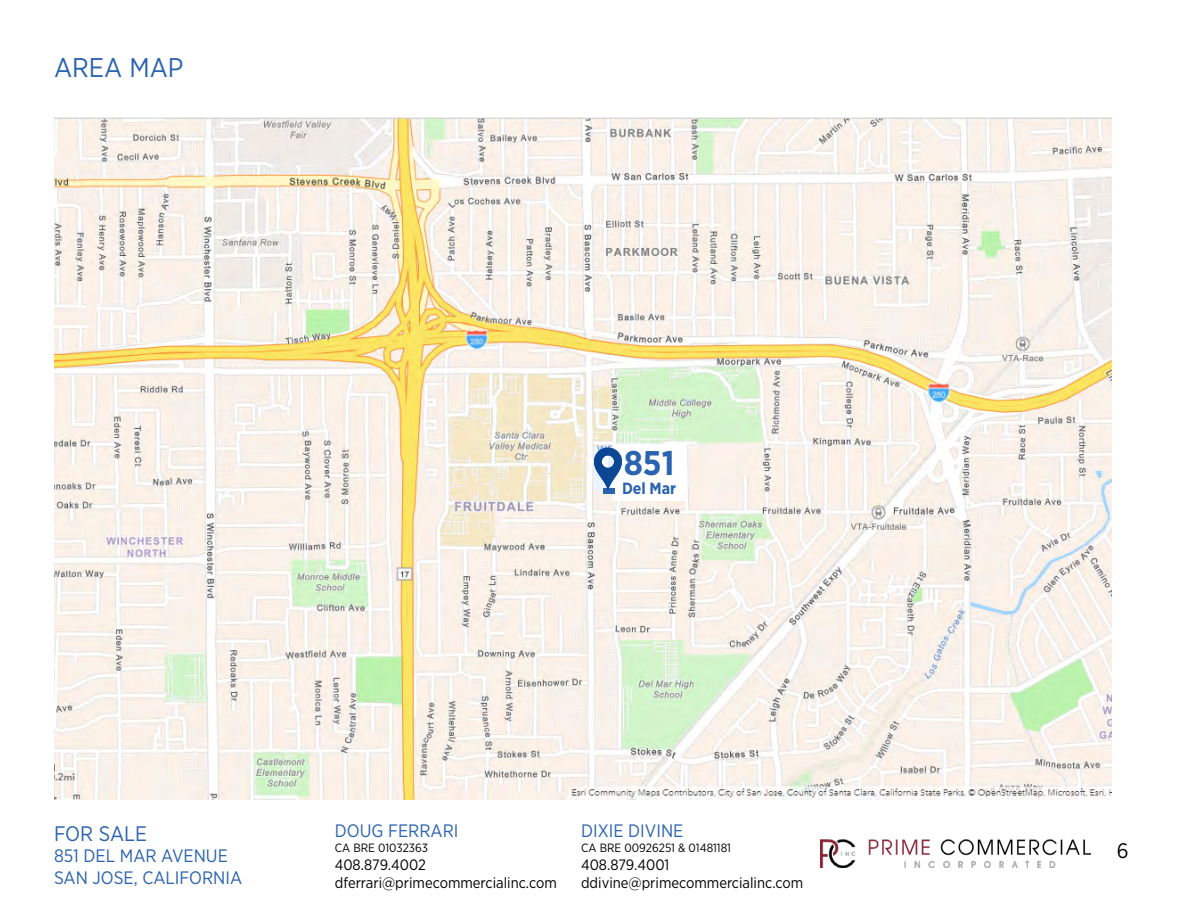
<style>
.page{position:relative;width:1188px;height:918px;background:#fff}
.page>*{position:absolute;margin:0;border:0;box-sizing:border-box;transform-origin:0 0}
.t1{font:700 34.2px "Gotham Narrow";color:#2a63b0}
.t2{font:27px "Gotham Narrow";color:#2a63b0}
.t3{font:21px "Gotham Narrow";color:#2a63b0}
.t4{font:21px "Gotham Narrow";color:#000}
.t5{font:18px/21.6px "Gotham Narrow";color:#2a63b0}
.t6{font:700 16.2px "Gotham Narrow";color:#2a63b0}
.t7{font:15px/18px "Gotham Narrow";color:#000}
.t8{font:12px "Gotham Narrow";color:#000}
</style>
<div class="page">
<img style="left:820px;top:840px;width:271px;height:28px">
<img style="left:54px;top:118px;width:1058px;height:682px">
<div style="left:612px;top:444px;width:74px;height:57px;background:#fff"></div>
<div style="left:604px;top:489px;width:11px;height:5px;background:#2a63b0"></div>
<svg style="left:594px;top:447px;width:28px;height:44px"></svg>
<h2 class="t2" style="left:54px;top:51px;width:131px">AREA MAP</h2>
<h1 class="t1" style="left:624px;top:441px;width:52px">851</h1>
<p class="t6" style="left:622px;top:478px;width:56px">Del Mar</p>
<h3 class="t3" style="left:54px;top:820px;width:94px">FOR SALE</h3>
<p class="t5" style="left:54px;top:845px;width:190px">851 DEL MAR AVENUE<br>SAN JOSE, CALIFORNIA</p>
<p class="t5" style="left:335px;top:820px;width:125px">DOUG FERRARI</p>
<p class="t8" style="left:335px;top:840px;width:95px">CA BRE 01032363</p>
<p class="t7" style="left:335px;top:855px;width:223px">408.879.4002 dferrari@primecommercialinc.com</p>
<p class="t5" style="left:581px;top:820px;width:104px">DIXIE DIVINE</p>
<p class="t8" style="left:581px;top:840px;width:152px">CA BRE 00926251 &amp; 01481181</p>
<p class="t7" style="left:581px;top:855px;width:224px">408.879.4001 ddivine@primecommercialinc.com</p>
<h3 class="t4" style="left:1117px;top:838px;width:13px">6</h3>
</div>
